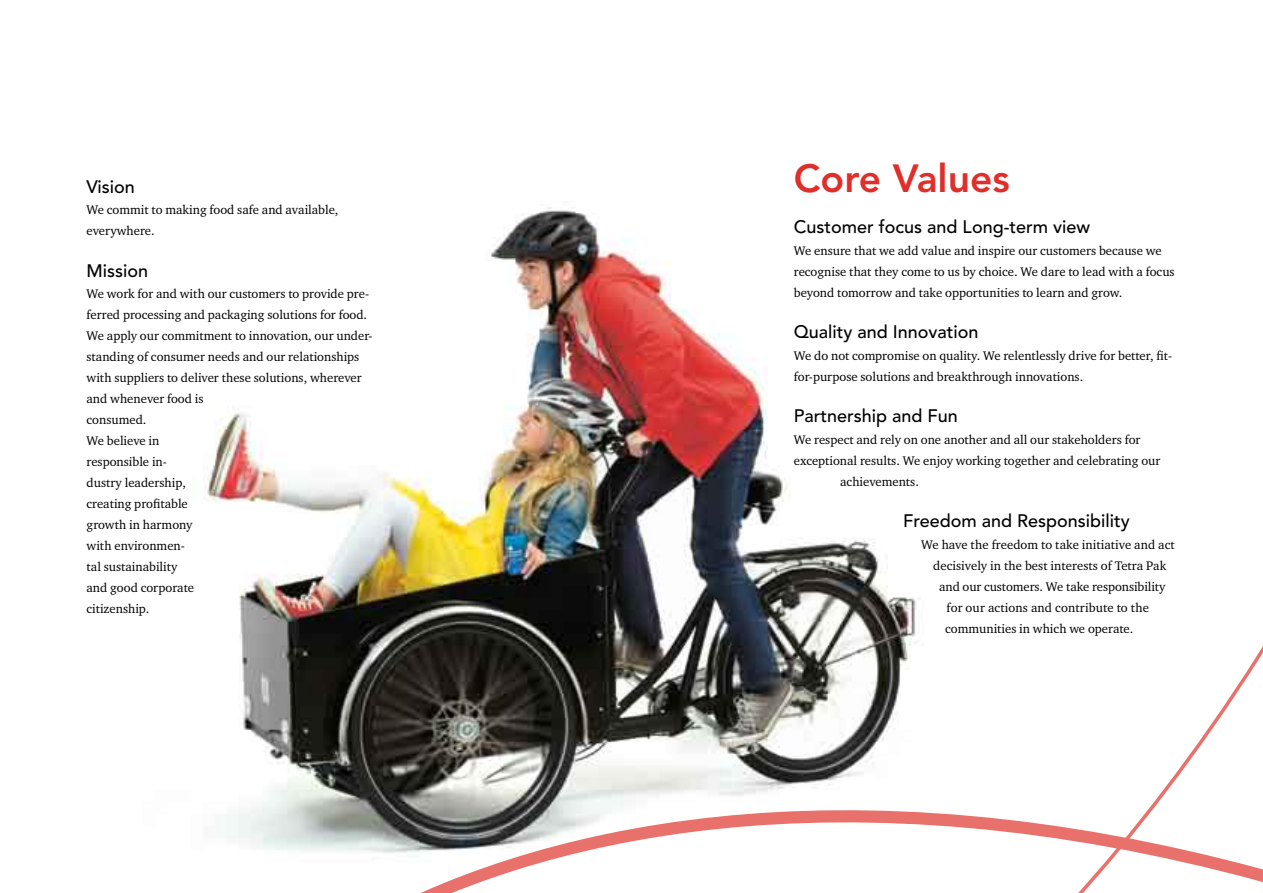
<style>
.page{position:relative;width:1263px;height:893px;background:#fff}
.page>*{position:absolute;margin:0;border:0;box-sizing:border-box;transform-origin:0 0}
.t1{font:800 39px "Avenir";color:#df2f2b}
.t2{font:500 18px "Avenir";color:#000}
.t3{font:12.75px/21px "Charter ITC";color:#000}
</style>
<div class="page">
<img style="left:491px;top:207px;width:229px;height:138px">
<img style="left:204px;top:345px;width:1059px;height:548px">
<h2 class="t2" style="left:87px;top:176px;width:50px">Vision</h2>
<p class="t3" style="left:87px;top:199px;width:253px">We commit to making food safe and available, everywhere.</p>
<h2 class="t2" style="left:87px;top:261px;width:63px">Mission</h2>
<p class="t3" style="left:87px;top:283px;width:288px">We work for and with our customers to provide pre&shy;ferred processing and packaging solutions for food.<br>We apply our commitment to innovation, our under&shy;standing of consumer needs and our relationships with suppliers to deliver these solutions, wherever and whenever food is<br>consumed.<br>We believe in<br>responsible in-<br>dustry leadership,<br>creating profitable<br>growth in harmony<br>with environmen-<br>tal sustainability<br>and good corporate<br>citizenship.</p>
<h1 class="t1" style="left:794px;top:155px;width:217px">Core Values</h1>
<h2 class="t2" style="left:794px;top:216px;width:298px">Customer focus and Long-term view</h2>
<p class="t3" style="left:794px;top:240px;width:382px">We ensure that we add value and inspire our customers because we recognise that they come to us by choice. We dare to lead with a focus beyond tomorrow and take opportunities to learn and grow.</p>
<h2 class="t2" style="left:794px;top:321px;width:186px">Quality and Innovation</h2>
<p class="t3" style="left:794px;top:345px;width:380px">We do not compromise on quality. We relentlessly drive for better, fit&shy;for-purpose solutions and breakthrough innovations.</p>
<h2 class="t2" style="left:794px;top:405px;width:166px">Partnership and Fun</h2>
<p class="t3" style="left:794px;top:429px;width:348px">We respect and rely on one another and all our stakeholders for</p>
<p class="t3" style="left:794px;top:450px;width:368px">exceptional results. We enjoy working together and celebrating our</p>
<p class="t3" style="left:840px;top:471px;width:80px">achievements.</p>
<h2 class="t2" style="left:903px;top:510px;width:228px">Freedom and Responsibility</h2>
<p class="t3" style="left:921px;top:534px;width:255px">We have the freedom to take initiative and act</p>
<p class="t3" style="left:933px;top:555px;width:235px">decisively in the best interests of Tetra Pak</p>
<p class="t3" style="left:939px;top:576px;width:228px">and our customers. We take responsibility</p>
<p class="t3" style="left:946px;top:597px;width:204px">for our actions and contribute to the</p>
<p class="t3" style="left:945px;top:618px;width:190px">communities in which we operate.</p>
</div>
